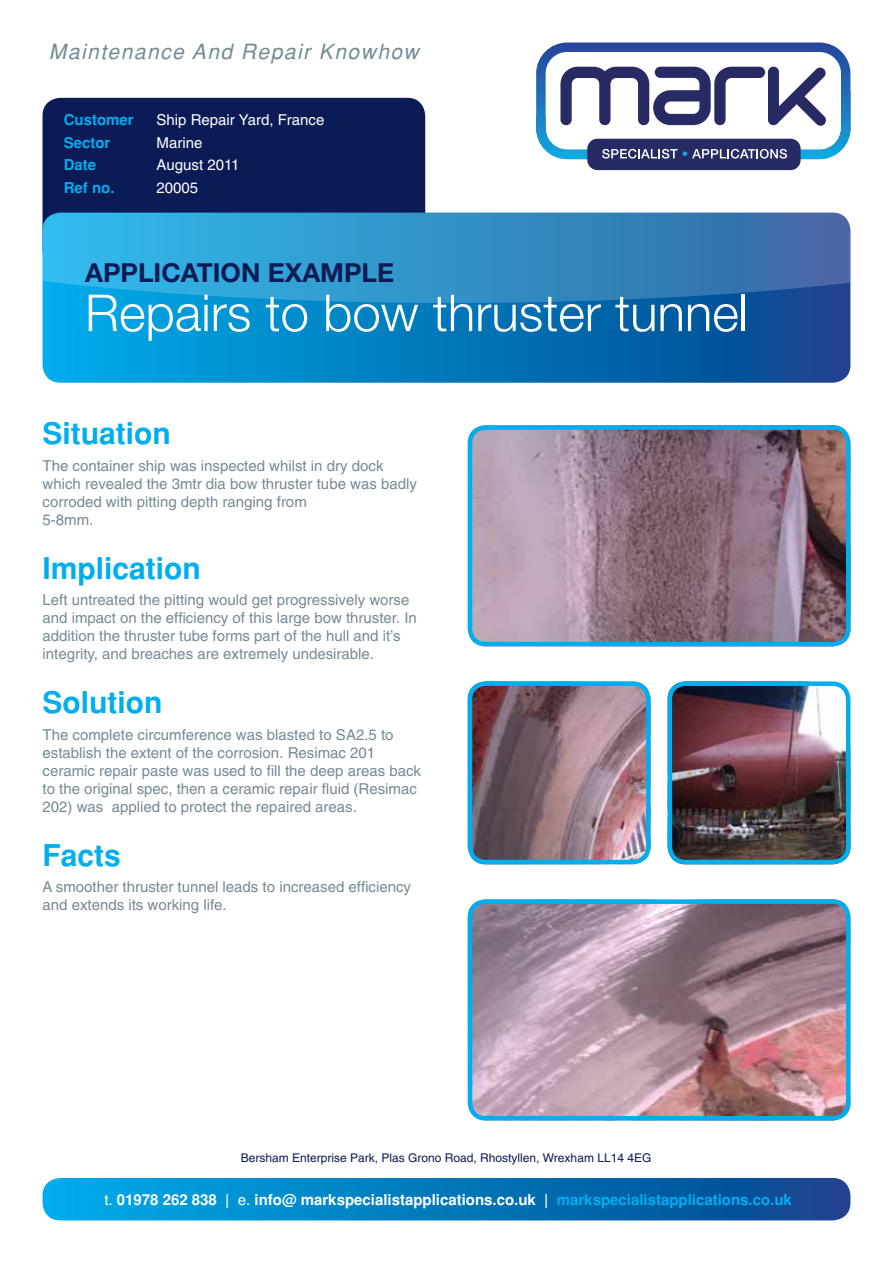
<style>
.page{position:relative;width:893px;height:1263px;background:#fff}
.page>*{position:absolute;margin:0;border:0;box-sizing:border-box;transform-origin:0 0}
.t1{font:300 51px "Helvetica Neue";color:#fff}
.t2{font:700 30px "Helvetica";color:#00aeef}
.t3{font:700 26.25px "Helvetica Neue";color:#0c1b55}
.t4{font:italic 21px "Helvetica";letter-spacing:.07em;color:#748a96}
.t5{font:15px/18px "Helvetica";color:#748a96}
.t6{font:700 15px "Helvetica";color:#fff}
.t7{font:15px "Helvetica";color:#fff}
.t8{font:700 15px "Helvetica";color:#00aeef}
.t9{font:12px "Helvetica";color:#0c1b55}
.s1{font-weight:400}
.s2{color:#00aeef}
</style>
<div class="page">
<div style="left:43px;top:98px;width:382px;height:170px;background:#0c1b55;border-radius:18px"></div>
<svg style="left:43px;top:303px;width:807px;height:80px;background:#0478bb"></svg>
<svg style="left:43px;top:213px;width:807px;height:90px;background:#308fc6"></svg>
<div style="left:587px;top:139px;width:214px;height:31px;background:#282a64;border-radius:10px"></div>
<svg style="left:536px;top:43px;width:314px;height:116px"></svg>
<svg style="left:43px;top:1178px;width:807px;height:42px;background:#0478bb"></svg>
<img style="left:468px;top:430px;width:382px;height:216px">
<div style="left:468px;top:425px;width:382px;height:221px;border:4px solid #00aeef;border-radius:16px"></div>
<img style="left:468px;top:904px;width:382px;height:216px">
<div style="left:468px;top:899px;width:382px;height:221px;border:4px solid #00aeef;border-radius:16px"></div>
<img style="left:468px;top:686px;width:178px;height:178px">
<div style="left:468px;top:681px;width:183px;height:183px;border:4px solid #00aeef;border-radius:16px"></div>
<img style="left:668px;top:686px;width:182px;height:178px">
<div style="left:668px;top:681px;width:182px;height:183px;border:4px solid #00aeef;border-radius:16px"></div>
<h3 class="t4" style="left:49px;top:39px;width:371px">Maintenance And Repair Knowhow</h3>
<p class="t8" style="left:64px;top:111px;width:72px">Customer</p>
<p class="t7" style="left:157px;top:111px;width:169px">Ship Repair Yard, France</p>
<p class="t8" style="left:64px;top:134px;width:48px">Sector</p>
<p class="t7" style="left:157px;top:134px;width:47px">Marine</p>
<p class="t8" style="left:64px;top:156px;width:34px">Date</p>
<p class="t7" style="left:157px;top:156px;width:85px">August 2011</p>
<p class="t8" style="left:64px;top:179px;width:52px">Ref no.</p>
<p class="t7" style="left:157px;top:179px;width:43px">20005</p>
<h3 class="t3" style="left:85px;top:256px;width:311px">APPLICATION EXAMPLE</h3>
<h1 class="t1" style="left:85px;top:282px;width:665px">Repairs to bow thruster tunnel</h1>
<h2 class="t2" style="left:43px;top:416px;width:130px">Situation</h2>
<p class="t5" style="left:43px;top:457px;width:376px">The container ship was inspected whilst in dry dock which revealed the 3mtr dia bow thruster tube was badly corroded with pitting depth ranging from<br>5-8mm.</p>
<h2 class="t2" style="left:43px;top:551px;width:160px">Implication</h2>
<p class="t5" style="left:43px;top:591px;width:376px">Left untreated the pitting would get progressively worse and impact on the efficiency of this large bow thruster. In addition the thruster tube forms part of the hull and it’s integrity, and breaches are extremely undesirable.</p>
<h2 class="t2" style="left:43px;top:685px;width:121px">Solution</h2>
<p class="t5" style="left:43px;top:726px;width:380px">The complete circumference was blasted to SA2.5 to establish the extent of the corrosion. Resimac 201 ceramic repair paste was used to fill the deep areas back to the original spec, then a ceramic repair fluid (Resimac 202) was applied to protect the repaired areas.</p>
<h2 class="t2" style="left:43px;top:838px;width:80px">Facts</h2>
<p class="t5" style="left:43px;top:878px;width:370px">A smoother thruster tunnel leads to increased efficiency and extends its working life.</p>
<p class="t9" style="left:241px;top:1151px;width:412px">Bersham Enterprise Park, Plas Grono Road, Rhostyllen, Wrexham LL14 4EG</p>
<p class="t6" style="left:104px;top:1191px;width:689px"><span class="s1">t.</span> 01978 262 838 | <span class="s1">e.</span> info@ markspecialistapplications.co.uk | <span class="s2">markspecialistapplications.co.uk</span></p>
</div>
